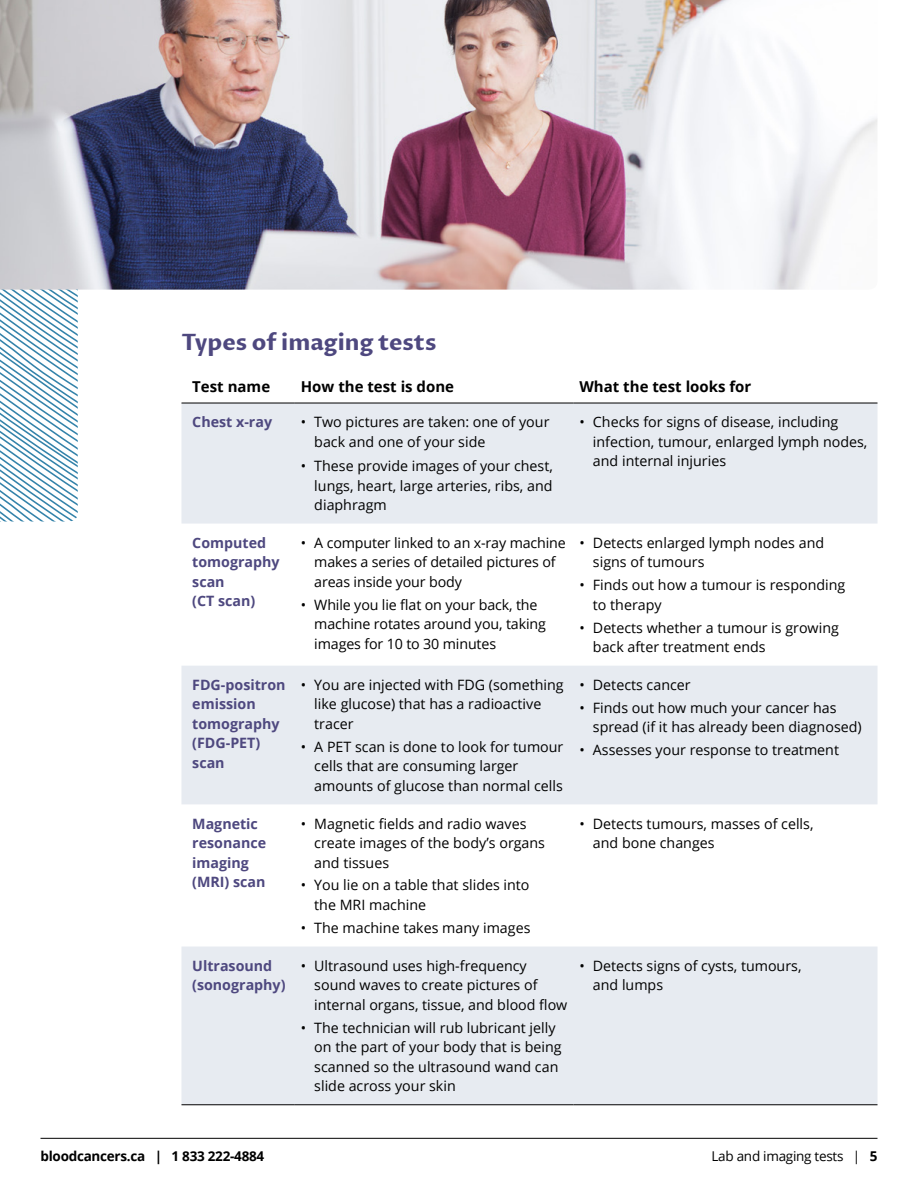
<style>
.page{position:relative;width:918px;height:1188px;background:#fff}
.page>*{position:absolute;margin:0;border:0;box-sizing:border-box;transform-origin:0 0}
.t1{font:700 22.5px "Proza Libre";color:#4e487f}
.t2{font:700 15px "Open Sans";color:#000}
.t3{font:14.25px/19.5px "Open Sans";color:#000}
.t4{font:700 14.25px/19.5px "Open Sans";color:#4e487f}
.t5{font:700 13.5px "Open Sans";letter-spacing:-.02em;color:#000}
.t6{font:13.5px "Open Sans";letter-spacing:-.02em;color:#000}
.s1{font-weight:700}
</style>
<div class="page">
<hr style="left:40px;top:1138px;width:838px;height:1px;background:#000">
<svg style="left:0;top:290px;width:78px;height:232px"></svg>
<svg style="left:181px;top:404px;width:697px;height:701px;fill:#e7ebf1"></svg>
<hr style="left:181px;top:403px;width:114px;height:1px;background:#000">
<hr style="left:295px;top:403px;width:278px;height:1px;background:#000">
<hr style="left:573px;top:403px;width:305px;height:1px;background:#000">
<hr style="left:181px;top:1105px;width:114px;height:1px;background:#000">
<hr style="left:295px;top:1105px;width:278px;height:1px;background:#000">
<hr style="left:573px;top:1105px;width:305px;height:1px;background:#000">
<img style="left:0;top:0;width:877px;height:290px">
<h1 class="t1" style="left:181px;top:329px;width:257px">Types of imaging tests</h1>
<p class="t2" style="left:192px;top:376px;width:79px">Test name</p>
<p class="t2" style="left:301px;top:376px;width:155px">How the test is done</p>
<p class="t2" style="left:579px;top:376px;width:173px">What the test looks for</p>
<p class="t4" style="left:192px;top:412px;width:81px">Chest x-ray</p>
<p class="t3" style="left:314px;top:412px;width:237px;text-indent:-13px">• Two pictures are taken: one of your back and one of your side</p>
<p class="t3" style="left:314px;top:456px;width:240px;text-align:justify;text-indent:-13px">• These provide images of your chest, lungs, heart, large arteries, ribs, and diaphragm</p>
<p class="t3" style="left:593px;top:412px;width:276px;text-indent:-13px">• Checks for signs of disease, including infection, tumour, enlarged lymph nodes, and internal injuries</p>
<p class="t4" style="left:192px;top:533px;width:89px">Computed tomography scan<br>(CT scan)</p>
<p class="t3" style="left:314px;top:533px;width:253px;text-indent:-13px">• A computer linked to an x-ray machine makes a series of detailed pictures of areas inside your body</p>
<p class="t3" style="left:314px;top:594px;width:233px;text-indent:-13px">• While you lie flat on your back, the machine rotates around you, taking images for 10 to 30 minutes</p>
<p class="t4" style="left:192px;top:675px;width:95px">FDG-positron emission tomography (FDG-PET) scan</p>
<p class="t3" style="left:314px;top:675px;width:251px;text-indent:-13px">• You are injected with FDG (something like glucose) that has a radioactive tracer</p>
<p class="t3" style="left:314px;top:736px;width:251px;text-indent:-13px">• A PET scan is done to look for tumour cells that are consuming larger amounts of glucose than normal cells</p>
<p class="t4" style="left:192px;top:813px;width:75px">Magnetic resonance imaging (MRI) scan</p>
<p class="t3" style="left:314px;top:813px;width:232px;text-indent:-13px">• Magnetic fields and radio waves create images of the body’s organs and tissues</p>
<p class="t3" style="left:314px;top:875px;width:217px;text-indent:-13px">• You lie on a table that slides into the MRI machine</p>
<p class="t3" style="left:301px;top:918px;width:231px">• The machine takes many images</p>
<p class="t4" style="left:192px;top:955px;width:95px">Ultrasound (sonography)</p>
<p class="t3" style="left:314px;top:955px;width:255px;text-indent:-13px">• Ultrasound uses high-frequency sound waves to create pictures of internal organs, tissue, and blood flow</p>
<p class="t3" style="left:314px;top:1017px;width:249px;text-indent:-13px">• The technician will rub lubricant jelly on the part of your body that is being scanned so the ultrasound wand can slide across your skin</p>
<p class="t3" style="left:593px;top:533px;width:233px;text-indent:-13px">• Detects enlarged lymph nodes and signs of tumours</p>
<p class="t3" style="left:593px;top:575px;width:254px;text-indent:-13px">• Finds out how a tumour is responding to therapy</p>
<p class="t3" style="left:593px;top:617px;width:247px;text-indent:-13px">• Detects whether a tumour is growing back after treatment ends</p>
<p class="t3" style="left:579px;top:675px;width:113px">• Detects cancer</p>
<p class="t3" style="left:593px;top:697px;width:270px;text-indent:-13px">• Finds out how much your cancer has spread (if it has already been diagnosed)</p>
<p class="t3" style="left:579px;top:740px;width:261px">• Assesses your response to treatment</p>
<p class="t3" style="left:593px;top:813px;width:222px;text-indent:-13px">• Detects tumours, masses of cells, and bone changes</p>
<p class="t3" style="left:593px;top:955px;width:210px;text-indent:-13px">• Detects signs of cysts, tumours, and lumps</p>
<p class="t5" style="left:40px;top:1147px;width:225px">bloodcancers.ca | 1 833 222-4884</p>
<p class="t6" style="left:712px;top:1147px;width:167px">Lab and imaging tests | <span class="s1">5</span></p>
</div>
